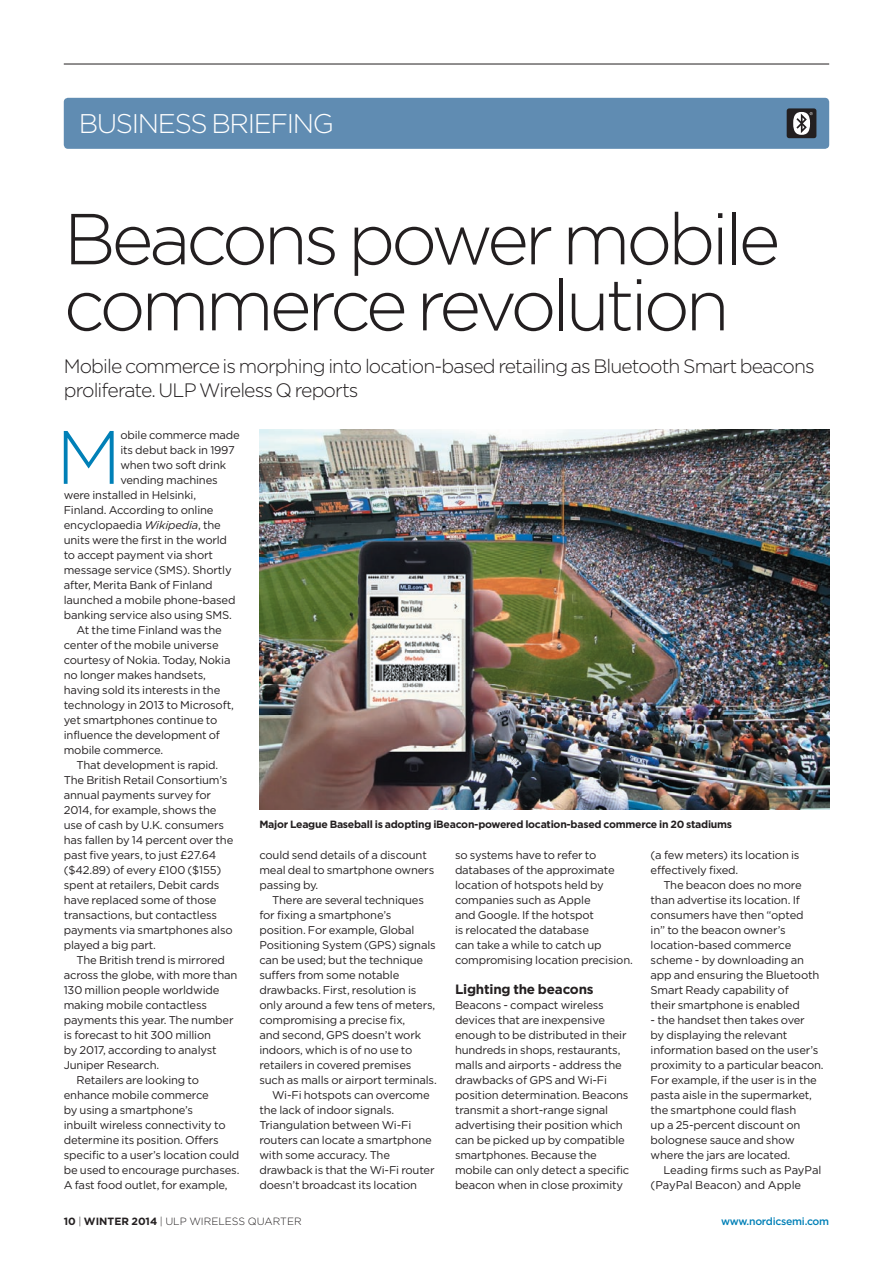
<style>
.page{position:relative;width:893px;height:1263px;background:#fff}
.page>*{position:absolute;margin:0;border:0;box-sizing:border-box;transform-origin:0 0}
.t1{font:300 75.6px "Gotham";color:#0080b7}
.t2{font:300 72px/66px "Gotham";letter-spacing:-.06em;color:#231f20}
.t3{font:300 27px "Gotham";letter-spacing:-.05em;color:#fff}
.t4{font:300 19.35px/24px "Gotham";letter-spacing:-.045em;color:#231f20}
.t5{font:700 13.5px "Gotham";letter-spacing:-.015em;color:#231f20}
.t6{font:11.25px/15px "Gotham";letter-spacing:-.015em;color:#231f20}
.t7{font:700 10.5px "Gotham";letter-spacing:-.025em;color:#231f20}
.t8{font:300 10.5px "Gotham";color:#231f20}
.t9{font:500 10.5px "Gotham";letter-spacing:-.025em;color:#0080b7}
.s1{font-style:italic}
.s2{font-weight:700}
</style>
<div class="page">
<img style="left:259px;top:429px;width:570px;height:380px">
<div style="left:64px;top:98px;width:765px;height:51px;background:#608cb2;border-radius:4px"></div>
<div style="left:787px;top:108px;width:29px;height:30px;background:#231f20;border-radius:3px"></div>
<svg style="left:793px;top:112px;width:20px;height:23px"></svg>
<hr style="left:64px;top:64px;width:765px;height:1px;background:#231f20">
<h3 class="t3" style="left:79px;top:109px;width:96px">BUSINESS</h3>
<h3 class="t3" style="left:211px;top:109px;width:124px">Briefing</h3>
<h2 class="t2" style="left:64px;top:205px;width:718px">Beacons power mobile commerce revolution</h2>
<h3 class="t4" style="left:64px;top:354px;width:752px">Mobile commerce is morphing into location-based retailing as Bluetooth Smart beacons proliferate. ULP</h3>
<h3 class="t4" style="left:199px;top:378px;width:161px">Wireless Q reports</h3>
<h1 class="t1" style="left:56px;top:416px;width:67px">M</h1>
<p class="t6" style="left:120px;top:427px;width:121px">obile commerce made</p>
<p class="t6" style="left:120px;top:442px;width:116px">its debut back in 1997</p>
<p class="t6" style="left:120px;top:457px;width:107px">when two soft drink</p>
<p class="t6" style="left:120px;top:472px;width:99px">vending machines</p>
<p class="t6" style="left:64px;top:487px;width:134px">were installed in Helsinki,</p>
<p class="t6" style="left:64px;top:502px;width:151px">Finland. According to online</p>
<p class="t6" style="left:64px;top:517px;width:159px">encyclopaedia <span class="s1">Wikipedia</span>, the</p>
<p class="t6" style="left:64px;top:532px;width:165px">units were the first in the world</p>
<p class="t6" style="left:64px;top:547px;width:151px">to accept payment via short</p>
<p class="t6" style="left:64px;top:562px;width:169px">message service (SMS). Shortly</p>
<p class="t6" style="left:64px;top:577px;width:150px">after, Merita Bank of Finland</p>
<p class="t6" style="left:64px;top:592px;width:173px">launched a mobile phone-based</p>
<p class="t6" style="left:64px;top:607px;width:170px">banking service also using SMS.</p>
<p class="t6" style="left:77px;top:622px;width:147px">At the time Finland was the</p>
<p class="t6" style="left:64px;top:637px;width:156px">center of the mobile universe</p>
<p class="t6" style="left:64px;top:652px;width:168px">courtesy of Nokia. Today, Nokia</p>
<p class="t6" style="left:64px;top:667px;width:144px">no longer makes handsets,</p>
<p class="t6" style="left:64px;top:682px;width:158px">having sold its interests in the</p>
<p class="t6" style="left:64px;top:697px;width:172px">technology in 2013 to Microsoft,</p>
<p class="t6" style="left:64px;top:712px;width:155px">yet smartphones continue to</p>
<p class="t6" style="left:64px;top:727px;width:158px">influence the development of</p>
<p class="t6" style="left:64px;top:742px;width:101px">mobile commerce.</p>
<p class="t6" style="left:77px;top:757px;width:143px">That development is rapid.</p>
<p class="t6" style="left:64px;top:772px;width:165px">The British Retail Consortium’s</p>
<p class="t6" style="left:64px;top:787px;width:149px">annual payments survey for</p>
<p class="t6" style="left:64px;top:802px;width:154px">2014, for example, shows the</p>
<p class="t6" style="left:64px;top:817px;width:162px">use of cash by U.K. consumers</p>
<p class="t6" style="left:64px;top:832px;width:171px">has fallen by 14 percent over the</p>
<p class="t6" style="left:64px;top:847px;width:154px">past five years, to just £27.64</p>
<p class="t6" style="left:64px;top:862px;width:159px">($42.89) of every £100 ($155)</p>
<p class="t6" style="left:64px;top:877px;width:157px">spent at retailers, Debit cards</p>
<p class="t6" style="left:64px;top:892px;width:154px">have replaced some of those</p>
<p class="t6" style="left:64px;top:907px;width:155px">transactions, but contactless</p>
<p class="t6" style="left:64px;top:922px;width:170px">payments via smartphones also</p>
<p class="t6" style="left:64px;top:937px;width:94px">played a big part.</p>
<p class="t6" style="left:77px;top:952px;width:150px">The British trend is mirrored</p>
<p class="t6" style="left:64px;top:967px;width:175px">across the globe, with more than</p>
<p class="t6" style="left:64px;top:982px;width:157px">130 million people worldwide</p>
<p class="t6" style="left:64px;top:997px;width:145px">making mobile contactless</p>
<p class="t6" style="left:64px;top:1012px;width:171px">payments this year. The number</p>
<p class="t6" style="left:64px;top:1027px;width:149px">is forecast to hit 300 million</p>
<p class="t6" style="left:64px;top:1042px;width:154px">by 2017, according to analyst</p>
<p class="t6" style="left:64px;top:1057px;width:97px">Juniper Research.</p>
<p class="t6" style="left:77px;top:1072px;width:124px">Retailers are looking to</p>
<p class="t6" style="left:64px;top:1087px;width:147px">enhance mobile commerce</p>
<p class="t6" style="left:64px;top:1102px;width:131px">by using a smartphone’s</p>
<p class="t6" style="left:64px;top:1117px;width:163px">inbuilt wireless connectivity to</p>
<p class="t6" style="left:64px;top:1132px;width:157px">determine its position. Offers</p>
<p class="t6" style="left:64px;top:1147px;width:177px">specific to a user’s location could</p>
<p class="t6" style="left:64px;top:1162px;width:177px">be used to encourage purchases.</p>
<p class="t6" style="left:64px;top:1177px;width:165px">A fast food outlet, for example,</p>
<p class="t7" style="left:259px;top:818px;width:474px">Major League Baseball is adopting iBeacon-powered location-based commerce in 20 stadiums</p>
<p class="t6" style="left:259px;top:847px;width:176px">could send details of a discount meal deal to smartphone owners passing by.</p>
<p class="t6" style="left:272px;top:892px;width:153px">There are several techniques</p>
<p class="t6" style="left:259px;top:907px;width:134px">for fixing a smartphone’s</p>
<p class="t6" style="left:259px;top:922px;width:157px">position. For example, Global</p>
<p class="t6" style="left:259px;top:937px;width:178px">Positioning System (GPS) signals</p>
<p class="t6" style="left:259px;top:952px;width:165px">can be used; but the technique</p>
<p class="t6" style="left:259px;top:967px;width:142px">suffers from some notable</p>
<p class="t6" style="left:259px;top:982px;width:159px">drawbacks. First, resolution is</p>
<p class="t6" style="left:259px;top:997px;width:177px">only around a few tens of meters,</p>
<p class="t6" style="left:259px;top:1012px;width:147px">compromising a precise fix,</p>
<p class="t6" style="left:259px;top:1027px;width:163px">and second, GPS doesn’t work</p>
<p class="t6" style="left:259px;top:1042px;width:155px">indoors, which is of no use to</p>
<p class="t6" style="left:259px;top:1057px;width:154px">retailers in covered premises</p>
<p class="t6" style="left:259px;top:1072px;width:179px">such as malls or airport terminals.</p>
<p class="t6" style="left:272px;top:1087px;width:159px">Wi-Fi hotspots can overcome</p>
<p class="t6" style="left:259px;top:1102px;width:136px">the lack of indoor signals.</p>
<p class="t6" style="left:259px;top:1117px;width:153px">Triangulation between Wi-Fi</p>
<p class="t6" style="left:259px;top:1132px;width:174px">routers can locate a smartphone</p>
<p class="t6" style="left:259px;top:1147px;width:132px">with some accuracy. The</p>
<p class="t6" style="left:259px;top:1162px;width:177px">drawback is that the Wi-Fi router</p>
<p class="t6" style="left:259px;top:1177px;width:159px">doesn’t broadcast its location</p>
<p class="t6" style="left:455px;top:847px;width:179px">so systems have to refer to databases of the approximate location of hotspots held by companies such as Apple<br>and Google. If the hotspot<br>is relocated the database<br>can take a while to catch up compromising location precision.</p>
<p class="t5" style="left:455px;top:981px;width:140px">Lighting the beacons</p>
<p class="t6" style="left:455px;top:997px;width:176px">Beacons - compact wireless devices that are inexpensive enough to be distributed in their hundreds in shops, restaurants, malls and airports - address the drawbacks of GPS and Wi-Fi position determination. Beacons transmit a short-range signal advertising their position which can be picked up by compatible smartphones. Because the mobile can only detect a specific beacon when in close proximity</p>
<p class="t6" style="left:651px;top:847px;width:150px">(a few meters) its location is effectively fixed.</p>
<p class="t6" style="left:651px;top:877px;width:170px;text-indent:13px">The beacon does no more than advertise its location. If consumers have then “opted in” to the beacon owner’s location-based commerce scheme - by downloading an app and ensuring the Bluetooth<br>Smart Ready capability of<br>their smartphone is enabled</p>
<p class="t6" style="left:651px;top:1012px;width:175px">- the handset then takes over<br>by displaying the relevant information based on the user’s proximity to a particular beacon.<br>For example, if the user is in the pasta aisle in the supermarket, the smartphone could flash<br>up a 25-percent discount on bolognese sauce and show where the jars are located.</p>
<p class="t6" style="left:651px;top:1162px;width:172px;text-indent:13px">Leading firms such as PayPal (PayPal Beacon) and Apple</p>
<p class="t8" style="left:64px;top:1215px;width:239px"><span class="s2">10</span> | <span class="s2">winter 2014</span> | ulp wireless quarter</p>
<p class="t9" style="left:721px;top:1215px;width:110px">www.nordicsemi.com</p>
</div>
